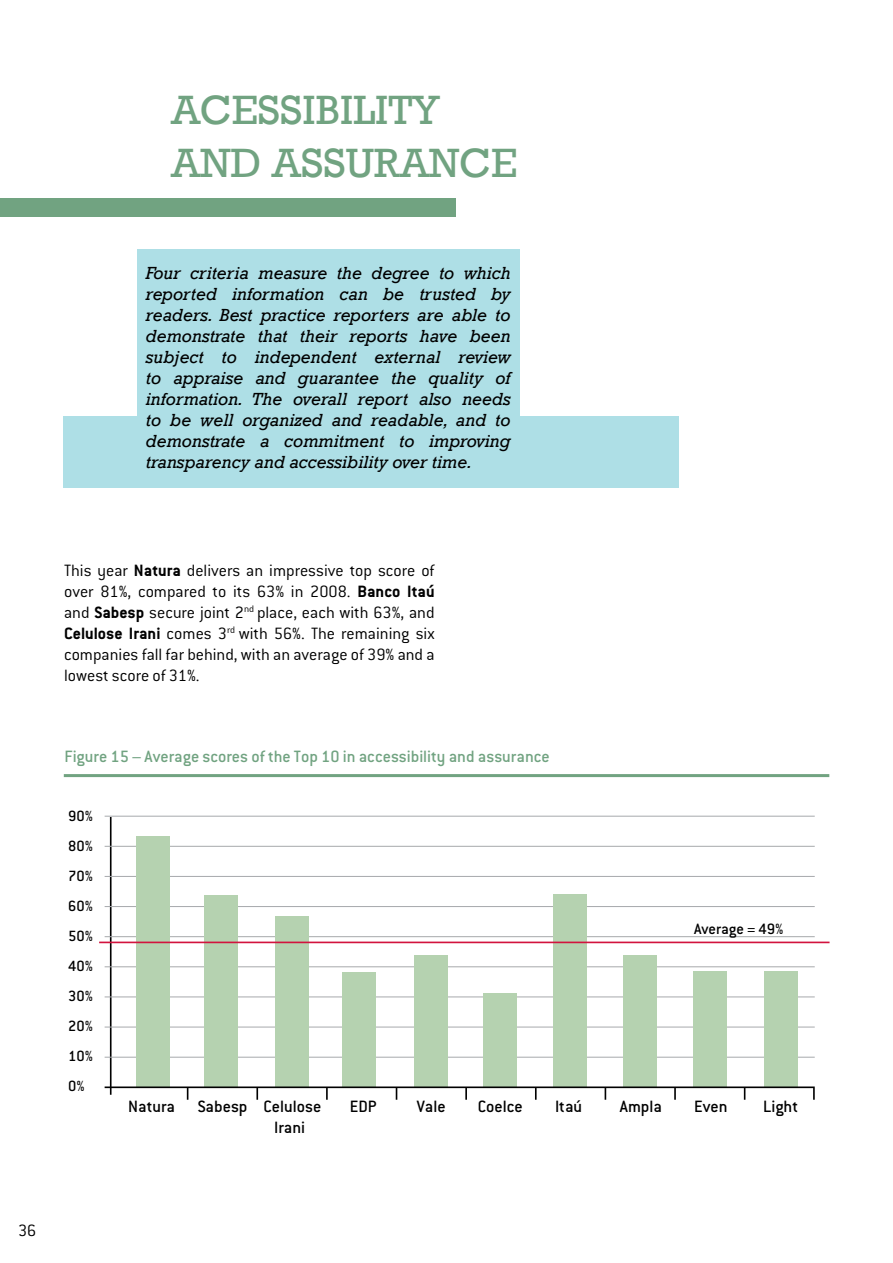
<style>
.page{position:relative;width:893px;height:1263px;background:#fff}
.page>*{position:absolute;margin:0;border:0;box-sizing:border-box;transform-origin:0 0}
.t1{font:42px/52.5px "Rockwell";color:#71a381}
.t2{font:italic 18px/21px "Rockwell";color:#000;text-align:justify}
.t3{font:300 18px/21px "Conduit ITC";color:#000;text-align:justify}
.t4{font:500 18px "Conduit ITC";color:#71a381}
.t5{font:500 18px "Conduit ITC";color:#000}
.t6{font:500 16.5px "Conduit ITC";color:#000}
.t7{font:500 16.35px/30px "Conduit ITC";color:#000;text-align:justify}
.s1{font-weight:700}
</style>
<div class="page">
<div style="left:137px;top:250px;width:383px;height:222px;background:#aedfe6"></div>
<div style="left:63px;top:417px;width:616px;height:71px;background:#aedfe6"></div>
<hr style="left:64px;top:774px;width:765px;height:3px;background:#71a381">
<div style="left:0;top:198px;width:456px;height:18px;background:#71a381"></div>
<hr style="left:110px;top:817px;width:2px;height:278px;background:#000">
<hr style="left:105px;top:1057px;width:710px;height:1px;background:#a7a9ac">
<hr style="left:105px;top:1027px;width:710px;height:1px;background:#a7a9ac">
<hr style="left:105px;top:996px;width:710px;height:1px;background:#a7a9ac">
<hr style="left:105px;top:966px;width:710px;height:1px;background:#a7a9ac">
<hr style="left:105px;top:936px;width:710px;height:1px;background:#a7a9ac">
<hr style="left:105px;top:906px;width:710px;height:1px;background:#a7a9ac">
<hr style="left:105px;top:846px;width:710px;height:1px;background:#a7a9ac">
<hr style="left:105px;top:876px;width:710px;height:1px;background:#a7a9ac">
<hr style="left:105px;top:816px;width:710px;height:1px;background:#a7a9ac">
<svg style="left:187px;top:1088px;width:1px;height:12px"></svg>
<svg style="left:256px;top:1088px;width:2px;height:12px"></svg>
<svg style="left:326px;top:1088px;width:2px;height:12px"></svg>
<svg style="left:396px;top:1088px;width:1px;height:12px"></svg>
<svg style="left:465px;top:1088px;width:2px;height:12px"></svg>
<svg style="left:535px;top:1088px;width:2px;height:12px"></svg>
<svg style="left:605px;top:1088px;width:1px;height:12px"></svg>
<svg style="left:674px;top:1088px;width:2px;height:12px"></svg>
<svg style="left:744px;top:1088px;width:1px;height:12px"></svg>
<svg style="left:813px;top:1088px;width:2px;height:12px"></svg>
<div style="left:136px;top:837px;width:33px;height:250px;background:#b5d2b0"></div>
<div style="left:764px;top:972px;width:33px;height:115px;background:#b5d2b0"></div>
<div style="left:694px;top:972px;width:33px;height:115px;background:#b5d2b0"></div>
<div style="left:205px;top:896px;width:33px;height:191px;background:#b5d2b0"></div>
<div style="left:342px;top:972px;width:33px;height:115px;background:#b5d2b0"></div>
<div style="left:483px;top:993px;width:33px;height:94px;background:#b5d2b0"></div>
<div style="left:276px;top:916px;width:33px;height:171px;background:#b5d2b0"></div>
<div style="left:415px;top:955px;width:33px;height:132px;background:#b5d2b0"></div>
<div style="left:553px;top:894px;width:34px;height:193px;background:#b5d2b0"></div>
<hr style="left:99px;top:941px;width:730px;height:2px;background:#d2133e">
<div style="left:624px;top:955px;width:33px;height:132px;background:#b5d2b0"></div>
<hr style="left:105px;top:1086px;width:710px;height:2px;background:#000">
<h1 class="t1" style="left:171px;top:85px;width:348px">ACESSIBILITY<br>AND ASSURANCE</h1>
<p class="t2" style="left:146px;top:262px;width:366px">Four criteria measure the degree to which reported information can be trusted by readers. Best practice reporters are able to demonstrate that their reports have been subject to independent external review to appraise and guarantee the quality of information. The overall report also needs to be well organized and readable, and to demonstrate a commitment to improving transparency and accessibility over time.</p>
<p class="t3" style="left:64px;top:560px;width:372px">This year <span class="s1">Natura</span> delivers an impressive top score of over 81%, compared to its 63% in 2008. <span class="s1">Banco Itaú </span>and <span class="s1">Sabesp</span> secure joint 2<sup>nd</sup> place, each with 63%, and <span class="s1">Celulose Irani</span> comes 3<sup>rd</sup> with 56%. The remaining six companies fall far behind, with an average of 39% and a lowest score of 31%.</p>
<p class="t4" style="left:65px;top:747px;width:487px">Figure 15 – Average scores of the Top 10 in accessibility and assurance</p>
<p class="t7" style="left:68px;top:801px;width:26px">90% 80% 70% 60% 50% 40% 30% 20% 10% 0%</p>
<p class="t6" style="left:694px;top:920px;width:91px">Average = 49%</p>
<p class="t5" style="left:128px;top:1096px;width:48px">Natura</p>
<p class="t5" style="left:198px;top:1096px;width:125px">Sabesp Celulose</p>
<p class="t5" style="left:350px;top:1096px;width:28px">EDP</p>
<p class="t5" style="left:417px;top:1096px;width:30px">Vale</p>
<p class="t5" style="left:478px;top:1096px;width:46px">Coelce</p>
<p class="t5" style="left:555px;top:1096px;width:29px">Itaú</p>
<p class="t5" style="left:620px;top:1096px;width:44px">Ampla</p>
<p class="t5" style="left:694px;top:1096px;width:35px">Even</p>
<p class="t5" style="left:763px;top:1096px;width:36px">Light</p>
<p class="t5" style="left:274px;top:1117px;width:33px">Irani</p>
<p class="t3" style="left:18px;top:1220px;width:20px">36</p>
</div>
